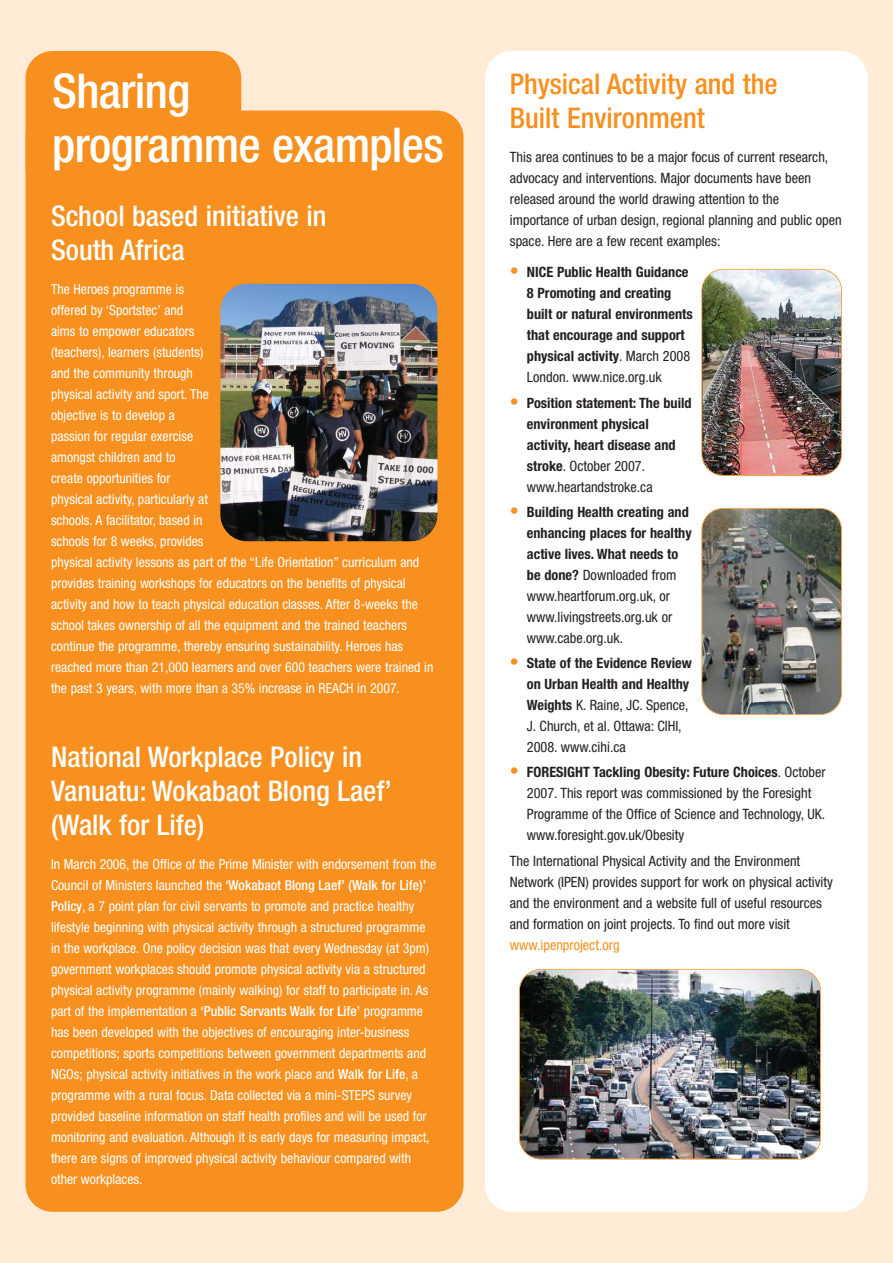
<style>
.page{position:relative;width:893px;height:1263px;background:#fff}
.page>*{position:absolute;margin:0;border:0;box-sizing:border-box;transform-origin:0 0}
.t1{font:500 condensed 48px/54px "Helvetica Neue";letter-spacing:-.015em;color:#fff}
.t2{font:500 condensed 28.5px/34.2px "Helvetica Neue";color:#fff}
.t3{font:500 condensed 28.5px/34.2px "Helvetica Neue";color:#f7901e}
.t4{font:condensed 14.25px/21px "Helvetica Neue";color:#231f20}
.t5{font:700 condensed 14.25px/21px "Helvetica Neue";color:#231f20}
.t6{font:condensed 14.25px "Helvetica Neue";color:#f7901e}
.t7{font:condensed 13.8px/21px "Helvetica Neue";color:#fff}
.s1{font-weight:400;font-size:18px;color:#f7901e}
.s2{font-weight:400}
.s3{font-size:18px;color:#f7901e}
.s4{font-weight:700}
.s5{font-weight:500}
</style>
<div class="page">
<div style="left:0;top:0;width:892px;height:1263px;background:#ffebd6"></div>
<div style="left:26px;top:51px;width:215px;height:143px;background:#f7901e;border-radius:27px"></div>
<div style="left:485px;top:51px;width:382px;height:1161px;background:#fff;border-radius:27px"></div>
<div style="left:26px;top:111px;width:437px;height:1101px;background:#f7901e;border-radius:27px"></div>
<img style="left:220px;top:283px;width:218px;height:259px">
<img style="left:702px;top:270px;width:139px;height:205px;border-radius:21px">
<div style="left:701px;top:269px;width:141px;height:207px;border:2px solid #f7901e;border-radius:22px"></div>
<img style="left:520px;top:970px;width:300px;height:188px;border-radius:21px">
<div style="left:519px;top:969px;width:302px;height:191px;border:2px solid #f7901e;border-radius:22px"></div>
<img style="left:702px;top:509px;width:139px;height:205px;border-radius:21px">
<div style="left:701px;top:508px;width:141px;height:207px;border:2px solid #f7901e;border-radius:22px"></div>
<h1 class="t1" style="left:52px;top:68px;width:393px">Sharing<br>programme examples</h1>
<h2 class="t3" style="left:510px;top:69px;width:269px">Physical Activity and the<br>Built Environment</h2>
<p class="t4" style="left:510px;top:147px;width:333px">This area continues to be a major focus of current research, advocacy and interventions. Major documents have been released around the world drawing attention to the importance of urban design, regional planning and public open space. Here are a few recent examples:</p>
<p class="t5" style="left:527px;top:263px;width:167px;text-indent:-17px"><span class="s1">•</span> NICE Public Health Guidance<br>8 Promoting and creating built or natural environments that encourage and support physical activity<span class="s2">. March 2008<br>London. www.nice.org.uk</span></p>
<p class="t5" style="left:527px;top:393px;width:166px;text-indent:-17px"><span class="s1">•</span> Position statement: The build environment physical activity, heart disease and stroke<span class="s2">. October 2007. www.heartandstroke.ca</span></p>
<p class="t5" style="left:527px;top:503px;width:166px;text-indent:-17px"><span class="s1">•</span> Building Health creating and enhancing places for healthy active lives. What needs to be done? <span class="s2">Downloaded from www.heartforum.org.uk, or www.livingstreets.org.uk or www.cabe.org.uk.</span></p>
<p class="t4" style="left:527px;top:654px;width:166px;text-indent:-17px"><span class="s3">•</span> <span class="s4">State of the Evidence Review on Urban Health and Healthy<br>Weights</span> K. Raine, JC. Spence,<br>J. Church, et al. Ottawa: CIHI,<br>2008. www.cihi.ca</p>
<p class="t4" style="left:527px;top:763px;width:300px;text-indent:-17px"><span class="s3">•</span> <span class="s4">FORESIGHT Tackling Obesity: Future Choices</span>. October 2007. This report was commissioned by the Foresight Programme of the Office of Science and Technology, UK. www.foresight.gov.uk/Obesity</p>
<p class="t4" style="left:510px;top:851px;width:325px">The International Physical Activity and the Environment Network (IPEN) provides support for work on physical activity and the environment and a website full of useful resources and formation on joint projects. To find out more visit</p>
<p class="t6" style="left:510px;top:940px;width:111px">www.ipenproject.org</p>
<h2 class="t2" style="left:51px;top:201px;width:277px">School based initiative in<br>South Africa</h2>
<p class="t7" style="left:51px;top:280px;width:384px">The Heroes programme is<br>offered by ‘Sportstec’ and<br>aims to empower educators<br>(teachers), learners (students)<br>and the community through<br>physical activity and sport. The<br>objective is to develop a<br>passion for regular exercise<br>amongst children and to<br>create opportunities for<br>physical activity, particularly at<br>schools. A facilitator, based in<br>schools for 8 weeks, provides<br>physical activity lessons as part of the “Life Orientation” curriculum and provides training workshops for educators on the benefits of physical activity and how to teach physical education classes. After 8-weeks the school takes ownership of all the equipment and the trained teachers continue the programme, thereby ensuring sustainability. Heroes has reached more than 21,000 learners and over 600 teachers were trained in the past 3 years, with more than a 35% increase in REACH in 2007.</p>
<h2 class="t2" style="left:51px;top:742px;width:342px">National Workplace Policy in<br>Vanuatu: Wokabaot Blong Laef’ (Walk for Life)</h2>
<p class="t7" style="left:51px;top:855px;width:387px">In March 2006, the Office of the Prime Minister with endorsement from the Council of Ministers launched the <span class="s5">‘Wokabaot Blong Laef’ (Walk for Life)’ Policy</span>, a 7 point plan for civil servants to promote and practice healthy lifestyle beginning with physical activity through a structured programme in the workplace. One policy decision was that every Wednesday (at 3pm) government workplaces should promote physical activity via a structured physical activity programme (mainly walking) for staff to participate in. As part of the implementation a <span class="s5">‘Public Servants Walk for Life’</span> programme has been developed with the objectives of encouraging inter-business competitions; sports competitions between government departments and NGOs; physical activity initiatives in the work place and <span class="s5">Walk for Life</span>, a programme with a rural focus. Data collected via a mini-STEPS survey provided baseline information on staff health profiles and will be used for monitoring and evaluation. Although it is early days for measuring impact, there are signs of improved physical activity behaviour compared with other workplaces.</p>
</div>
